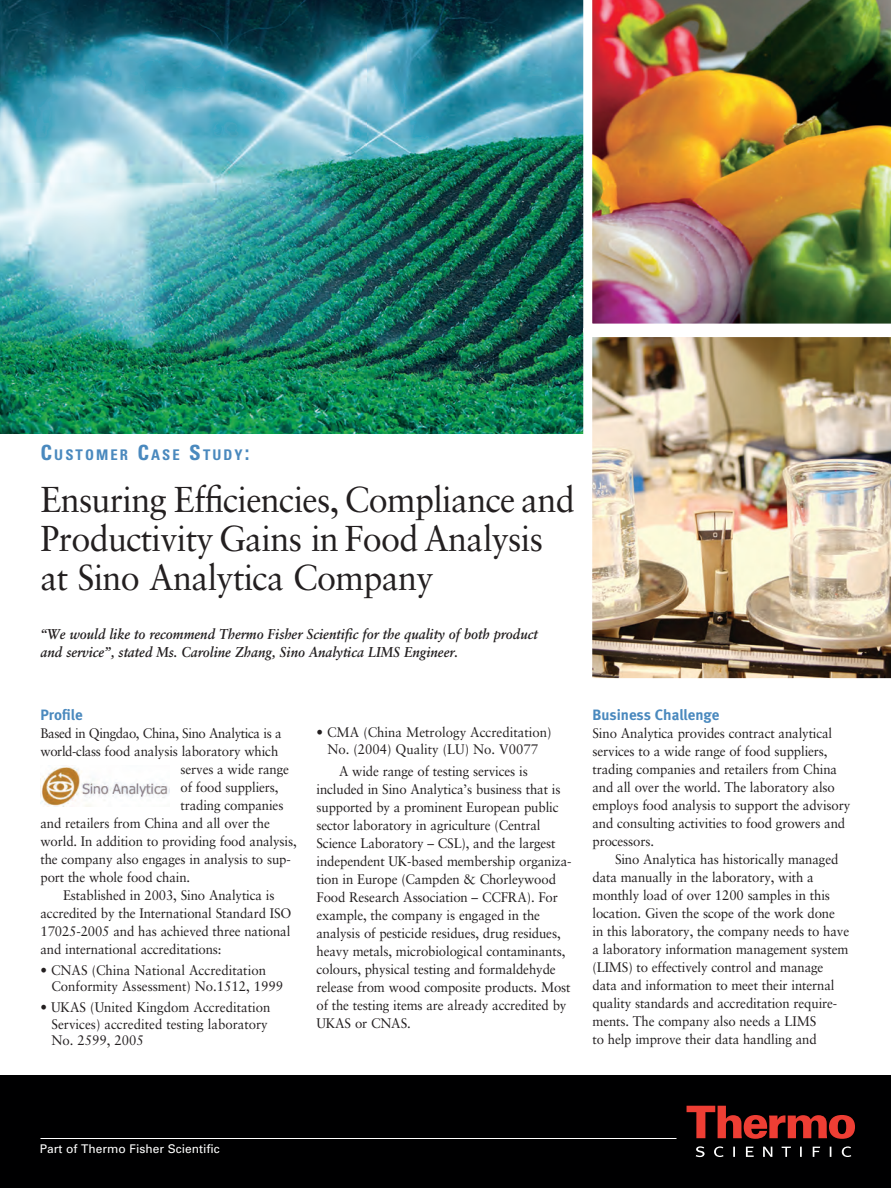
<style>
.page{position:relative;width:891px;height:1188px;background:#fff}
.page>*{position:absolute;margin:0;border:0;box-sizing:border-box;transform-origin:0 0}
.t1{font:36px/39px "Sabon";letter-spacing:-.02em;color:#231f20;scale:.95 1}
.t2{font:15px "Meta Bold LF";color:#4a89be}
.t3{font:700 condensed 14.7px "Univers";letter-spacing:.145em;color:#4a89be}
.t4{font:italic 700 14.25px/18.6px "Sabon";color:#231f20;scale:.91 1}
.t5{font:13.8px/18px "Sabon";letter-spacing:-.01em;color:#231f20;scale:.95 1}
.t6{font:13.8px "Sabon";letter-spacing:-.03em;color:#231f20;scale:.95 1}
.t7{font:12px "Univers";color:#fff}
.s1{font-size:21px}
</style>
<div class="page">
<div style="left:0;top:1076px;width:891px;height:112px;background:#000001"></div>
<svg style="left:687px;top:1106px;width:168px;height:33px"></svg>
<svg style="left:696px;top:1146px;width:155px;height:11px"></svg>
<hr style="left:40px;top:1138px;width:636px;height:1px;background:#fff">
<img style="left:0;top:0;width:583px;height:434px">
<img style="left:583px;top:0;width:308px;height:328px">
<img style="left:583px;top:328px;width:308px;height:351px">
<img style="left:40px;top:765px;width:129px;height:42px">
<p class="t3" style="left:40px;top:450px;width:211px"><span class="s1">C</span>USTOMER <span class="s1">C</span>ASE <span class="s1">S</span>TUDY<span class="s1">:</span></p>
<h1 class="t1" style="left:40px;top:483px;width:564px">Ensuring Efficiencies, Compliance and<br>Productivity Gains in Food Analysis at Sino Analytica Company</h1>
<p class="t4" style="left:40px;top:626px;width:548px">“We would like to recommend Thermo Fisher Scientific for the quality of both product and service”, stated Ms. Caroline Zhang, Sino Analytica LIMS Engineer.</p>
<p class="t2" style="left:40px;top:709px;width:44px">Profile</p>
<p class="t6" style="left:40px;top:727px;width:255px">Based in Qingdao, China, Sino Analytica is a</p>
<p class="t5" style="left:40px;top:743px;width:252px">world-class food analysis laboratory which</p>
<p class="t5" style="left:180px;top:761px;width:116px">serves a wide range</p>
<p class="t5" style="left:180px;top:779px;width:105px">of food suppliers,</p>
<p class="t5" style="left:180px;top:797px;width:110px">trading companies</p>
<p class="t5" style="left:40px;top:815px;width:243px">and retailers from China and all over the</p>
<p class="t5" style="left:40px;top:833px;width:271px">world. In addition to providing food analysis,</p>
<p class="t5" style="left:40px;top:851px;width:265px">the company also engages in analysis to sup-</p>
<p class="t5" style="left:40px;top:869px;width:159px">port the whole food chain.</p>
<p class="t5" style="left:63px;top:887px;width:224px">Established in 2003, Sino Analytica is</p>
<p class="t5" style="left:40px;top:905px;width:266px">accredited by the International Standard ISO</p>
<p class="t5" style="left:40px;top:923px;width:265px">17025-2005 and has achieved three national</p>
<p class="t5" style="left:40px;top:941px;width:192px">and international accreditations:</p>
<p class="t5" style="left:51px;top:963px;width:245px;line-height:16.5px;text-indent:-11px">• CNAS (China National Accreditation<br>Conformity Assessment) No.1512, 1999</p>
<p class="t5" style="left:51px;top:1000px;width:232px;line-height:16.5px;text-indent:-11px">• UKAS (United Kingdom Accreditation<br>Services) accredited testing laboratory<br>No. 2599, 2005</p>
<p class="t5" style="left:317px;top:725px;width:249px;line-height:16.5px;text-align:center">• CMA (China Metrology Accreditation)<br>No. (2004) Quality (LU) No. V0077</p>
<p class="t5" style="left:317px;top:764px;width:270px;text-indent:23px">A wide range of testing services is included in Sino Analytica’s business that is supported by a prominent European public sector laboratory in agriculture (Central Science Laboratory – CSL), and the largest independent UK-based membership organiza&shy;tion in Europe (Campden &amp; Chorleywood Food Research Association – CCFRA). For example, the company is engaged in the analysis of pesticide residues, drug residues, heavy metals, microbiological contaminants, colours, physical testing and formaldehyde release from wood composite products. Most of the testing items are already accredited by UKAS or CNAS.</p>
<p class="t2" style="left:592px;top:709px;width:128px">Business Challenge</p>
<p class="t5" style="left:592px;top:725px;width:273px">Sino Analytica provides contract analytical services to a wide range of food suppliers, trading companies and retailers from China and all over the world. The laboratory also employs food analysis to support the advisory and consulting activities to food growers and processors.</p>
<p class="t5" style="left:592px;top:851px;width:272px;text-indent:23px">Sino Analytica has historically managed data manually in the laboratory, with a monthly load of over 1200 samples in this location. Given the scope of the work done in this laboratory, the company needs to have a laboratory information management system (LIMS) to effectively control and manage data and information to meet their internal quality standards and accreditation require&shy;ments. The company also needs a LIMS<br>to help improve their data handling and</p>
<p class="t7" style="left:40px;top:1145px;width:182px">Part of Thermo Fisher Scientific</p>
</div>
